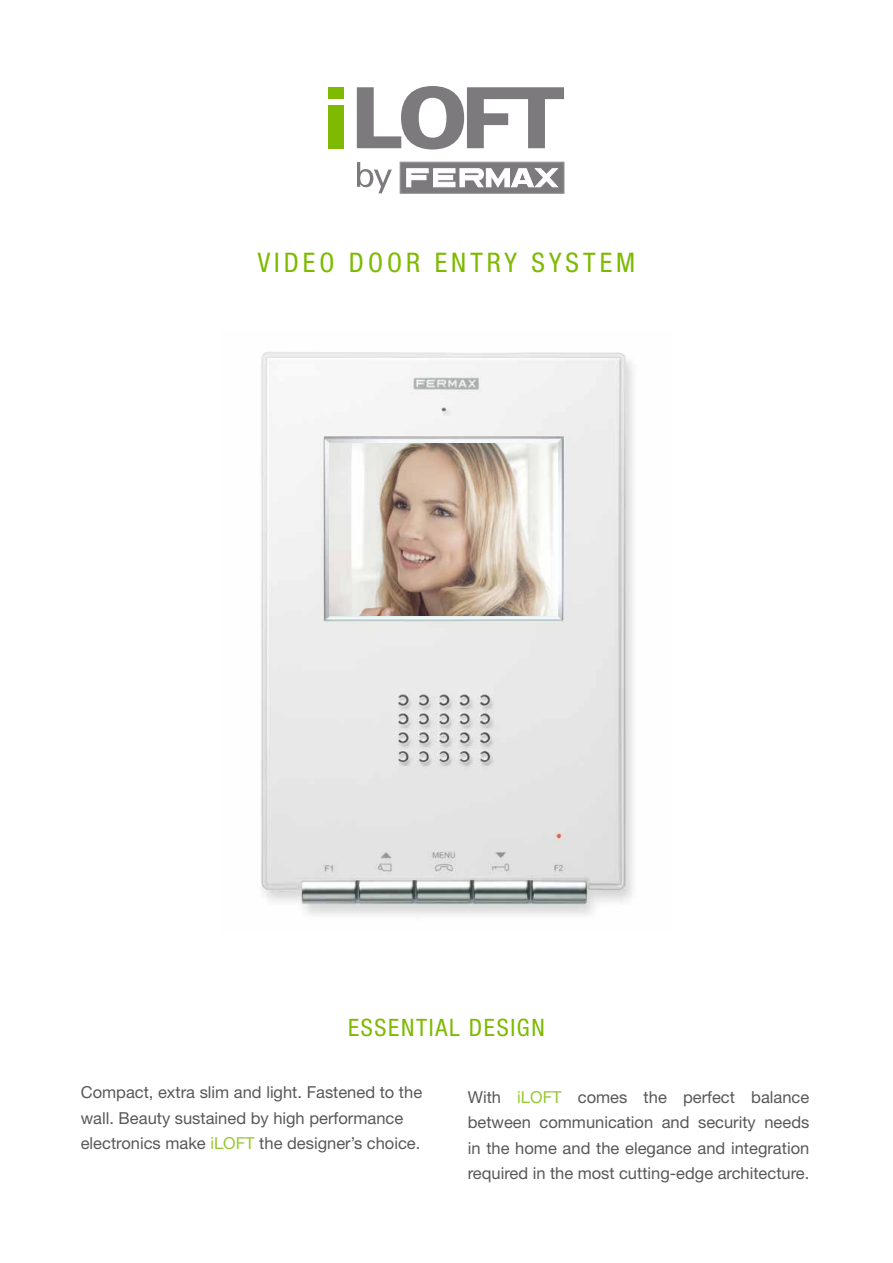
<style>
.page{position:relative;width:893px;height:1263px;background:#fff}
.page>*{position:absolute;margin:0;border:0;box-sizing:border-box;transform-origin:0 0}
.t1{font:condensed 27px "Helvetica Neue LT Std";letter-spacing:.15em;color:#7dba00}
.t2{font:condensed 24px "Helvetica Neue LT Std";letter-spacing:.07em;color:#7dba00}
.t3{font:16.5px/25.5px "Helvetica Neue LT Std";color:#58585a}
.s1{color:#97c833}
</style>
<div class="page">
<svg style="left:357px;top:162px;width:35px;height:31px"></svg>
<svg style="left:357px;top:86px;width:207px;height:63px"></svg>
<div style="left:329px;top:87px;width:15px;height:12px;background:#7dba00"></div>
<div style="left:329px;top:105px;width:15px;height:44px;background:#7dba00"></div>
<div style="left:400px;top:162px;width:164px;height:31px;background:#7d7a7d;border:1px solid #999"></div>
<svg style="left:407px;top:168px;width:151px;height:19px"></svg>
<img style="left:260px;top:352px;width:373px;height:563px">
<img style="left:330px;top:443px;width:227px;height:172px">
<h1 class="t1" style="left:258px;top:247px;width:379px">VIDEO DOOR ENTRY SYSTEM</h1>
<h2 class="t2" style="left:348px;top:1013px;width:198px">ESSENTIAL DESIGN</h2>
<p class="t3" style="left:81px;top:1079px;width:343px">Compact, extra slim and light. Fastened to the wall. Beauty sustained by high performance electronics make <span class="s1">iLOFT</span> the designer’s choice.</p>
<p class="t3" style="left:468px;top:1084px;width:343px;text-align:justify">With <span class="s1">iLOFT</span> comes the perfect balance between communication and security needs in the home and the elegance and integration required in the most cutting-edge architecture.</p>
</div>
